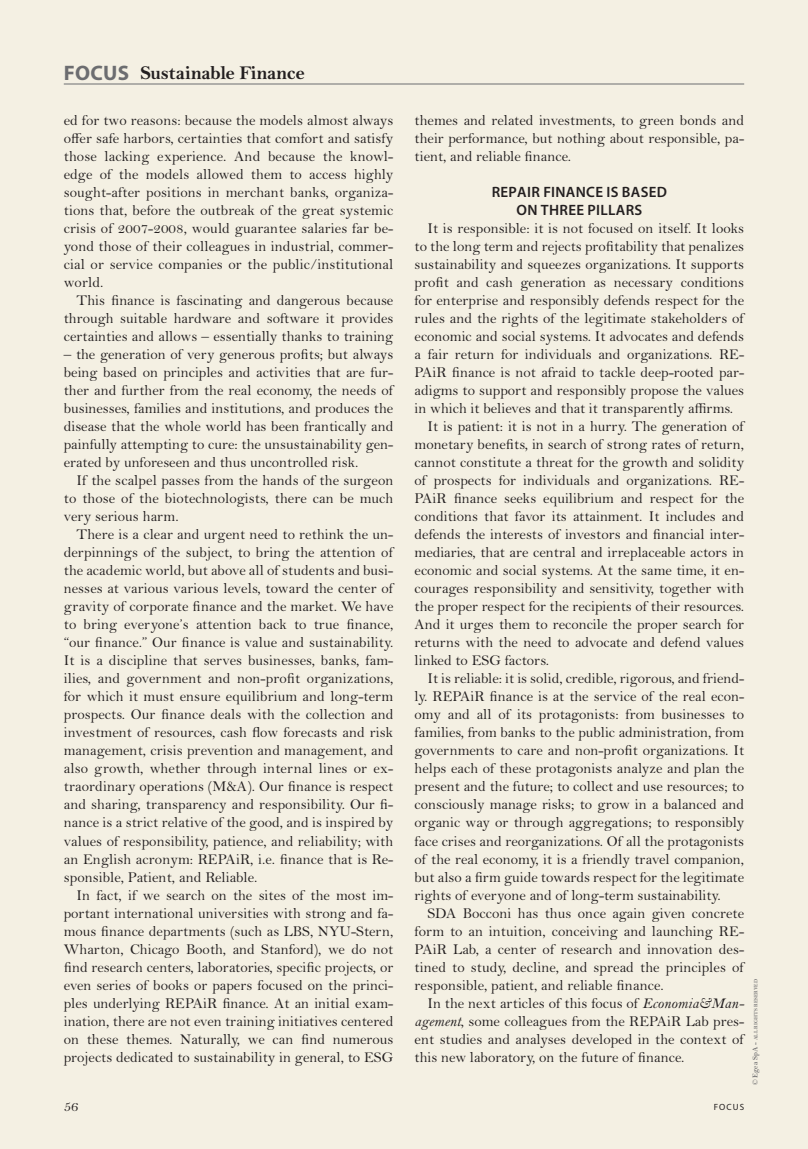
<style>
.page{position:relative;width:808px;height:1149px;background:#fff}
.page>*{position:absolute;margin:0;border:0;box-sizing:border-box;transform-origin:0 0}
.t1{font:700 21px "Myriad Pro";letter-spacing:.01em;color:#6c6d70}
.t2{font:700 19.5px "Bell MT Std";letter-spacing:-.02em;color:#231f20}
.TESTO_no_capoverso{font:15px/18px "Bell MT Std";color:#231f20;text-align:justify}
.Titoletti_paragrafo{font:600 15px "Myriad Pro";letter-spacing:.02em;color:#231f20}
.t3{font:9px "Myriad Pro";letter-spacing:.13em;color:#231f20}
.t4{font:600 5.25px "Bell MT Std";color:#636366}
.s1{font-style:italic}
.s2{font-weight:400;font-size:7.5px}
.s3{font-size:7.5px}
</style>
<div class="page">
<div style="left:0;top:0;width:808px;height:1148px;background:#f4f0e3"></div>
<hr style="left:64px;top:84px;width:680px;height:1px;background:#6c6d70">
<h1 class="t1" style="left:64px;top:59px;width:67px">FOCUS</h1>
<h2 class="t2" style="left:140px;top:62px;width:166px">Sustainable Finance</h2>
<p class="TESTO_no_capoverso" style="left:64px;top:111px;width:331px">ed for two reasons: because the models almost always offer safe harbors, certainties that comfort and satisfy those lacking experience. And because the knowl&shy;edge of the models allowed them to access highly sought-after positions in merchant banks, organiza&shy;tions that, before the outbreak of the great systemic crisis of 2007-2008, would guarantee salaries far be&shy;yond those of their colleagues in industrial, commer&shy;cial or service companies or the public/institutional world.</p>
<p class="TESTO_no_capoverso" style="left:64px;top:291px;width:331px;text-indent:13px">This finance is fascinating and dangerous because through suitable hardware and software it provides certainties and allows – essentially thanks to training</p>
<p class="TESTO_no_capoverso" style="left:64px;top:345px;width:331px">– the generation of very generous profits; but always being based on principles and activities that are fur&shy;ther and further from the real economy, the needs of businesses, families and institutions, and produces the disease that the whole world has been frantically and painfully attempting to cure: the unsustainability gen&shy;erated by unforeseen and thus uncontrolled risk.</p>
<p class="TESTO_no_capoverso" style="left:64px;top:471px;width:331px;text-indent:13px">If the scalpel passes from the hands of the surgeon to those of the biotechnologists, there can be much very serious harm.</p>
<p class="TESTO_no_capoverso" style="left:64px;top:525px;width:331px;text-indent:13px">There is a clear and urgent need to rethink the un&shy;derpinnings of the subject, to bring the attention of the academic world, but above all of students and busi&shy;nesses at various various levels, toward the center of gravity of corporate finance and the market. We have to bring everyone’s attention back to true finance, “our finance.” Our finance is value and sustainability.<br>It is a discipline that serves businesses, banks, fam&shy;ilies, and government and non-profit organizations, for which it must ensure equilibrium and long-term prospects. Our finance deals with the collection and investment of resources, cash flow forecasts and risk management, crisis prevention and management, and also growth, whether through internal lines or ex&shy;traordinary operations (M&amp;A). Our finance is respect and sharing, transparency and responsibility. Our fi&shy;nance is a strict relative of the good, and is inspired by values of responsibility, patience, and reliability; with an English acronym: REPAiR, i.e. finance that is Re&shy;sponsible, Patient, and Reliable.</p>
<p class="TESTO_no_capoverso" style="left:64px;top:885px;width:331px;text-indent:13px">In fact, if we search on the sites of the most im&shy;portant international universities with strong and fa&shy;mous finance departments (such as LBS, NYU-Stern, Wharton, Chicago Booth, and Stanford), we do not find research centers, laboratories, specific projects, or even series of books or papers focused on the princi&shy;ples underlying REPAiR finance. At an initial exam&shy;ination, there are not even training initiatives centered on these themes. Naturally, we can find numerous projects dedicated to sustainability in general, to ESG</p>
<p class="TESTO_no_capoverso" style="left:415px;top:111px;width:331px">themes and related investments, to green bonds and their performance, but nothing about responsible, pa&shy;tient, and reliable finance.</p>
<p class="Titoletti_paragrafo" style="left:492px;top:182px;width:177px">REPAIR FINANCE IS BASED</p>
<p class="Titoletti_paragrafo" style="left:516px;top:200px;width:127px">ON THREE PILLARS</p>
<p class="TESTO_no_capoverso" style="left:415px;top:219px;width:331px;text-indent:13px">It is responsible: it is not focused on itself. It looks to the long term and rejects profitability that penalizes sustainability and squeezes organizations. It supports profit and cash generation as necessary conditions for enterprise and responsibly defends respect for the rules and the rights of the legitimate stakeholders of economic and social systems. It advocates and defends a fair return for individuals and organizations. RE-PAiR finance is not afraid to tackle deep-rooted par&shy;adigms to support and responsibly propose the values in which it believes and that it transparently affirms.</p>
<p class="TESTO_no_capoverso" style="left:415px;top:417px;width:331px;text-indent:13px">It is patient: it is not in a hurry. The generation of monetary benefits, in search of strong rates of return, cannot constitute a threat for the growth and solidity of prospects for individuals and organizations. RE-PAiR finance seeks equilibrium and respect for the conditions that favor its attainment. It includes and defends the interests of investors and financial inter&shy;mediaries, that are central and irreplaceable actors in economic and social systems. At the same time, it en&shy;courages responsibility and sensitivity, together with the proper respect for the recipients of their resources.<br>And it urges them to reconcile the proper search for returns with the need to advocate and defend values linked to ESG factors.</p>
<p class="TESTO_no_capoverso" style="left:415px;top:669px;width:331px;text-indent:13px">It is reliable: it is solid, credible, rigorous, and friend&shy;ly. REPAiR finance is at the service of the real econ&shy;omy and all of its protagonists: from businesses to families, from banks to the public administration, from governments to care and non-profit organizations. It helps each of these protagonists analyze and plan the present and the future; to collect and use resources; to consciously manage risks; to grow in a balanced and organic way or through aggregations; to responsibly face crises and reorganizations. Of all the protagonists of the real economy, it is a friendly travel companion, but also a firm guide towards respect for the legitimate rights of everyone and of long-term sustainability.</p>
<p class="TESTO_no_capoverso" style="left:415px;top:903px;width:331px;text-indent:13px">SDA Bocconi has thus once again given concrete form to an intuition, conceiving and launching RE-PAiR Lab, a center of research and innovation des&shy;tined to study, decline, and spread the principles of responsible, patient, and reliable finance.</p>
<p class="TESTO_no_capoverso" style="left:415px;top:993px;width:331px;text-indent:13px">In the next articles of this focus of <span class="s1">Economia&amp;Man&shy;agement</span>, some colleagues from the REPAiR Lab pres&shy;ent studies and analyses developed in the context of this new laboratory, on the future of finance.</p>
<p class="t4" style="left:753px;top:1084px;width:107px;rotate:-90deg"><span class="s2">©</span> <span class="s3">Egea SpA -</span> ALL RIGHTS RESERVED</p>
<p class="TESTO_no_capoverso" style="left:64px;top:1097px;width:16px">56</p>
<p class="t3" style="left:714px;top:1101px;width:32px">FOCUS</p>
</div>
